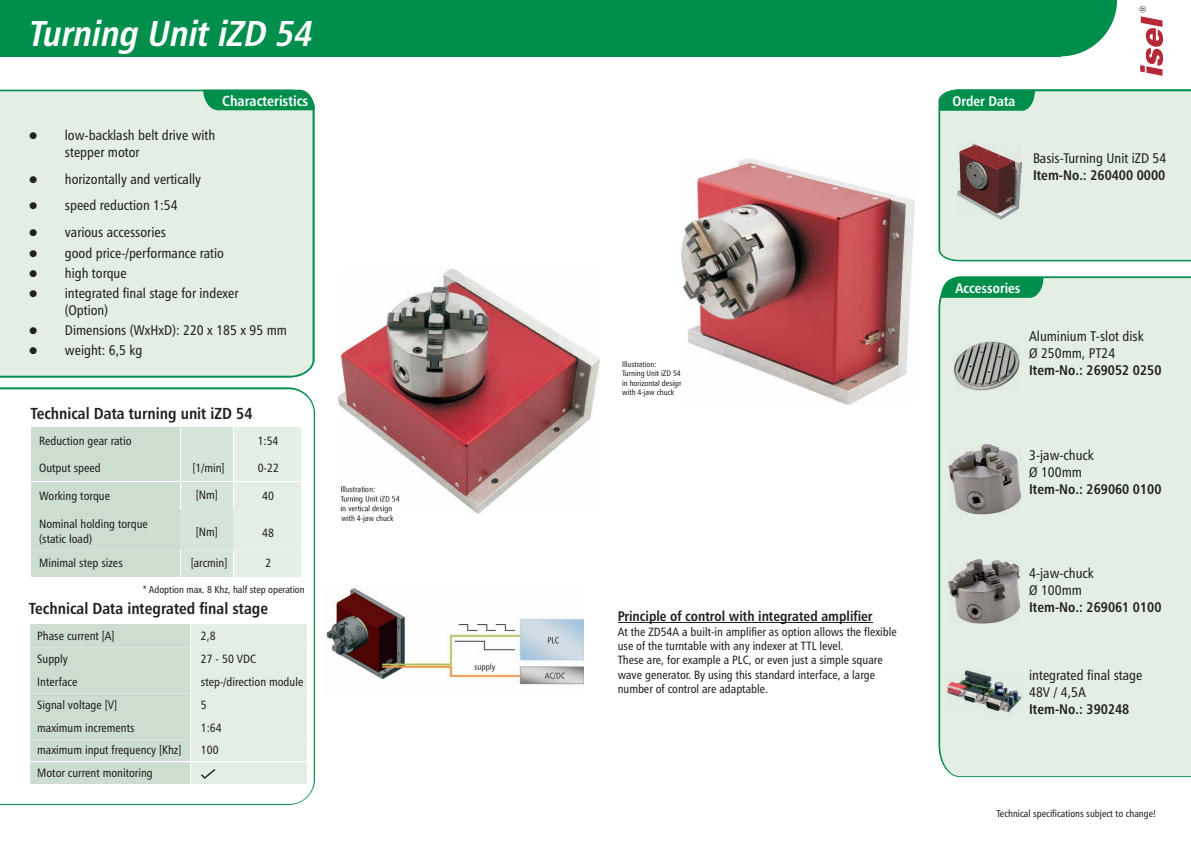
<style>
.page{position:relative;width:1191px;height:842px;background:#fff}
.page>*{position:absolute;margin:0;border:0;box-sizing:border-box;transform-origin:0 0}
.t1{font:italic 36px "Humanist 777 BT Roman Condensed B,Bold";color:#fff}
.t2{font:16px "Humanist 777 BT Roman Condensed B,Bold";color:#231f20}
.t3{font:14.6px "Humanist 777 BT Roman Condensed B,Bold";color:#fff}
.t4{font:14px/16.9px "Humanist 777 BT Roman Condensed B";color:#231f20}
.t5{font:14px "Humanist 777 BT Roman Condensed B,Bold";color:#231f20}
.t6{font:14px "Humanist 777 BT Roman Condensed B,Bold";color:#fff}
.t7{font:12px/22.8px "Humanist 777 BT Roman Condensed B";color:#231f20}
.t8{font:12px/20.2px "Wingdings";color:#231f20;text-align:justify}
.t9{font:10px "Humanist 777 BT Roman Condensed B";color:#231f20}
.t10{font:8px/9.6px "Humanist 777 BT Roman Condensed B";color:#231f20}
</style>
<div class="page">
<div style="left:0;top:90px;width:315px;height:288px;background:#e3eee5"></div>
<img style="left:0;top:387px;width:315px;height:418px">
<div style="left:0;top:0;width:1060px;height:56px;background:#008e4c"></div>
<svg style="left:1060px;top:0;width:57px;height:56px"></svg>
<svg style="left:1139px;top:6px;width:24px;height:70px"></svg>
<svg style="left:203px;top:90px;width:112px;height:20px;background:#0e9455"></svg>
<div style="left:939px;top:90px;width:252px;height:170px;background:#e3eee5"></div>
<div style="left:939px;top:277px;width:252px;height:499px;background:#e3eee5"></div>
<div style="left:32px;top:427px;width:147px;height:26px;background:#cbdecf"></div>
<img style="left:181px;top:427px;width:120px;height:26px">
<div style="left:32px;top:455px;width:147px;height:53px;background:#cbdecf"></div>
<img style="left:181px;top:455px;width:120px;height:53px">
<div style="left:32px;top:510px;width:147px;height:67px;background:#cbdecf"></div>
<img style="left:181px;top:510px;width:120px;height:67px">
<div style="left:30px;top:625px;width:160px;height:21px;background:#cbdecf"></div>
<div style="left:30px;top:671px;width:160px;height:21px;background:#cbdecf"></div>
<div style="left:30px;top:648px;width:160px;height:21px;background:#cbdecf"></div>
<div style="left:30px;top:694px;width:160px;height:21px;background:#cbdecf"></div>
<div style="left:30px;top:717px;width:160px;height:67px;background:#cbdecf"></div>
<div style="left:192px;top:625px;width:114px;height:21px;background:#e3eee5"></div>
<div style="left:192px;top:671px;width:114px;height:21px;background:#e3eee5"></div>
<div style="left:192px;top:648px;width:114px;height:21px;background:#e3eee5"></div>
<div style="left:192px;top:694px;width:114px;height:21px;background:#e3eee5"></div>
<div style="left:192px;top:717px;width:114px;height:67px;background:#e3eee5"></div>
<svg style="left:199px;top:767px;width:18px;height:14px"></svg>
<hr style="left:617px;top:622px;width:255px;height:1px;background:#231f20">
<svg style="left:940px;top:278px;width:103px;height:20px;background:#109457"></svg>
<svg style="left:939px;top:91px;width:96px;height:20px;background:#0c9354"></svg>
<img style="left:948px;top:559px;width:71px;height:64px">
<img style="left:948px;top:444px;width:72px;height:70px">
<img style="left:945px;top:669px;width:78px;height:49px">
<img style="left:339px;top:269px;width:260px;height:245px">
<img style="left:681px;top:158px;width:233px;height:247px">
<img style="left:957px;top:143px;width:64px;height:76px">
<img style="left:953px;top:341px;width:66px;height:49px">
<img style="left:326px;top:588px;width:257px;height:97px">
<svg style="left:30px;top:327px;width:7px;height:28px"></svg>
<h1 class="t1" style="left:27px;top:18px;width:292px">Turning Unit iZD 54</h1>
<p class="t8" style="left:29px;top:126px;width:55px">●</p>
<p class="t8" style="left:29px;top:170px;width:55px">●</p>
<p class="t8" style="left:29px;top:197px;width:55px">●</p>
<p class="t8" style="left:29px;top:224px;width:55px">● ● ● ●</p>
<p class="t3" style="left:222px;top:95px;width:88px">Characteristics</p>
<p class="t4" style="left:65px;top:128px;width:152px">low-backlash belt drive with stepper motor</p>
<p class="t4" style="left:65px;top:166px;width:138px;line-height:27px">horizontally and vertically speed reduction 1:54 various accessories</p>
<p class="t4" style="left:65px;top:244px;width:175px;line-height:20.2px">good price-/performance ratio high torque<br>integrated final stage for indexer</p>
<p class="t4" style="left:65px;top:301px;width:224px;line-height:20.2px">(Option)<br>Dimensions (WxHxD): 220 x 185 x 95 mm weight: 6,5 kg</p>
<h2 class="t2" style="left:30px;top:407px;width:223px">Technical Data turning unit iZD 54</h2>
<p class="t7" style="left:39px;top:430px;width:94px">Reduction gear ratio</p>
<p class="t7" style="left:258px;top:430px;width:22px">1:54</p>
<p class="t7" style="left:258px;top:458px;width:23px">0-22</p>
<p class="t7" style="left:262px;top:485px;width:13px">40</p>
<p class="t7" style="left:262px;top:522px;width:13px">48</p>
<p class="t7" style="left:265px;top:553px;width:7px">2</p>
<p class="t7" style="left:192px;top:458px;width:34px">[1/min]</p>
<p class="t7" style="left:196px;top:485px;width:24px">[Nm]</p>
<p class="t7" style="left:196px;top:522px;width:24px">[Nm]</p>
<p class="t7" style="left:191px;top:553px;width:38px">[arcmin]</p>
<p class="t9" style="left:143px;top:585px;width:163px">* Adoption max. 8 Khz, half step operation</p>
<h2 class="t2" style="left:29px;top:602px;width:241px">Technical Data integrated final stage</h2>
<p class="t7" style="left:37px;top:625px;width:146px">Phase current [A]<br>Supply<br>Interface<br>Signal voltage [V]<br>maximum increments maximum input frequency [Khz]<br>Motor current monitoring</p>
<p class="t7" style="left:201px;top:625px;width:104px">2,8<br>27 - 50 VDC step-/direction module<br>5<br>1:64<br>100</p>
<p class="t7" style="left:39px;top:458px;width:63px">Output speed</p>
<p class="t7" style="left:39px;top:485px;width:72px">Working torque</p>
<p class="t7" style="left:39px;top:518px;width:110px;line-height:14.4px">Nominal holding torque (static load)</p>
<p class="t7" style="left:39px;top:552px;width:85px">Minimal step sizes</p>
<p class="t10" style="left:341px;top:514px;width:53px">with 4-jaw chuck</p>
<p class="t10" style="left:622px;top:360px;width:61px">Illustration:<br>Turning Unit iZD 54 in horizontal design with 4-jaw chuck</p>
<p class="t5" style="left:617px;top:610px;width:256px">Principle of control with integrated amplifier</p>
<p class="t7" style="left:617px;top:625px;width:281px;line-height:14.4px">At the ZD54A a built-in amplifier as option allows the flexible use of the turntable with any indexer at TTL level.<br>These are, for example a PLC, or even just a simple square wave generator. By using this standard interface, a large number of control are adaptable.</p>
<p class="t6" style="left:952px;top:95px;width:64px">Order Data</p>
<p class="t4" style="left:1033px;top:151px;width:135px">Basis-Turning Unit iZD 54</p>
<p class="t5" style="left:1033px;top:169px;width:134px">Item-No.: 260400 0000</p>
<p class="t6" style="left:955px;top:282px;width:67px">Accessories</p>
<p class="t4" style="left:1029px;top:329px;width:116px">Aluminium T-slot disk<br>Ø 250mm, PT24</p>
<p class="t5" style="left:1029px;top:365px;width:134px">Item-No.: 269052 0250</p>
<p class="t4" style="left:1029px;top:448px;width:66px">3-jaw-chuck<br>Ø 100mm</p>
<p class="t5" style="left:1029px;top:483px;width:134px">Item-No.: 269060 0100</p>
<p class="t4" style="left:1029px;top:566px;width:66px">4-jaw-chuck<br>Ø 100mm</p>
<p class="t5" style="left:1029px;top:601px;width:134px">Item-No.: 269061 0100</p>
<p class="t4" style="left:1029px;top:667px;width:115px">integrated final stage<br>48V / 4,5A</p>
<p class="t5" style="left:1029px;top:703px;width:102px">Item-No.: 390248</p>
<p class="t9" style="left:996px;top:809px;width:161px">Technical specifications subject to change!</p>
</div>
